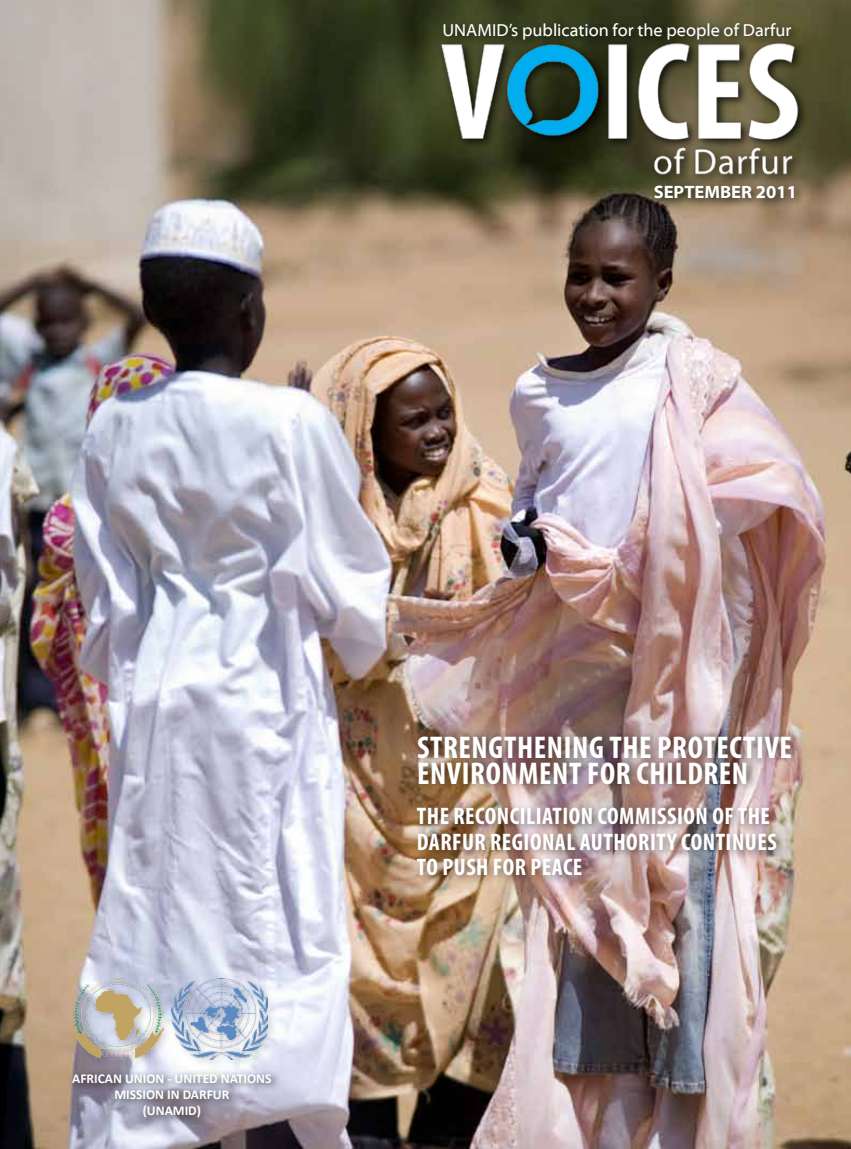
<style>
.page{position:relative;width:851px;height:1149px;background:#fff}
.page>*{position:absolute;margin:0;border:0;box-sizing:border-box;transform-origin:0 0}
.t1{font:700 condensed 31.5px/25.5px "Myriad Pro";letter-spacing:.02em;color:#fff}
.t2{font:700 condensed 24px/25.5px "Myriad Pro";letter-spacing:.02em;color:#fff}
.t3{font:700 18px "Myriad Web Pro";color:#fff}
.t4{font:17.55px "Myriad Web Pro";color:#fff}
.t5{font:700 13.5px/16.2px "Calibri";color:#fff;text-align:center}
</style>
<div class="page">
<img style="left:0;top:0;width:850px;height:1148px">
<img style="left:428px;top:29px;width:376px;height:163px">
<div style="left:649px;top:181px;width:155px;height:28px;background:#000;opacity:.75"></div>
<div style="left:438px;top:19px;width:363px;height:31px;background:#000;opacity:.75"></div>
<div style="left:69px;top:973px;width:105px;height:95px;background:#000;opacity:.2"></div>
<img style="left:74px;top:978px;width:90px;height:79px">
<div style="left:167px;top:973px;width:111px;height:96px;background:#000;opacity:.2"></div>
<img style="left:172px;top:978px;width:95px;height:80px">
<div style="left:68px;top:1068px;width:214px;height:59px;background:#000;opacity:.75"></div>
<div style="left:412px;top:802px;width:374px;height:83px;background:#000;opacity:.5"></div>
<div style="left:414px;top:728px;width:389px;height:63px;background:#000;opacity:.5"></div>
<p class="t4" style="left:442px;top:21px;width:350px">UNAMID’s publication for the people of Darfur</p>
<p class="t3" style="left:653px;top:182px;width:145px">SEPTEMBER 2011</p>
<p class="t5" style="left:72px;top:1068px;width:201px">AFRICAN UNION - UNITED NATIONS<br>MISSION IN DARFUR<br>(UNAMID)</p>
<h1 class="t1" style="left:417px;top:734px;width:376px">STRENGTHENING THE PROTECTIVE<br>ENVIRONMENT FOR CHILDREN</h1>
<p class="t2" style="left:417px;top:802px;width:361px">THE RECONCILIATION COMMISSION OF THE<br>DARFUR REGIONAL AUTHORITY CONTINUES<br>TO PUSH FOR PEACE</p>
</div>
